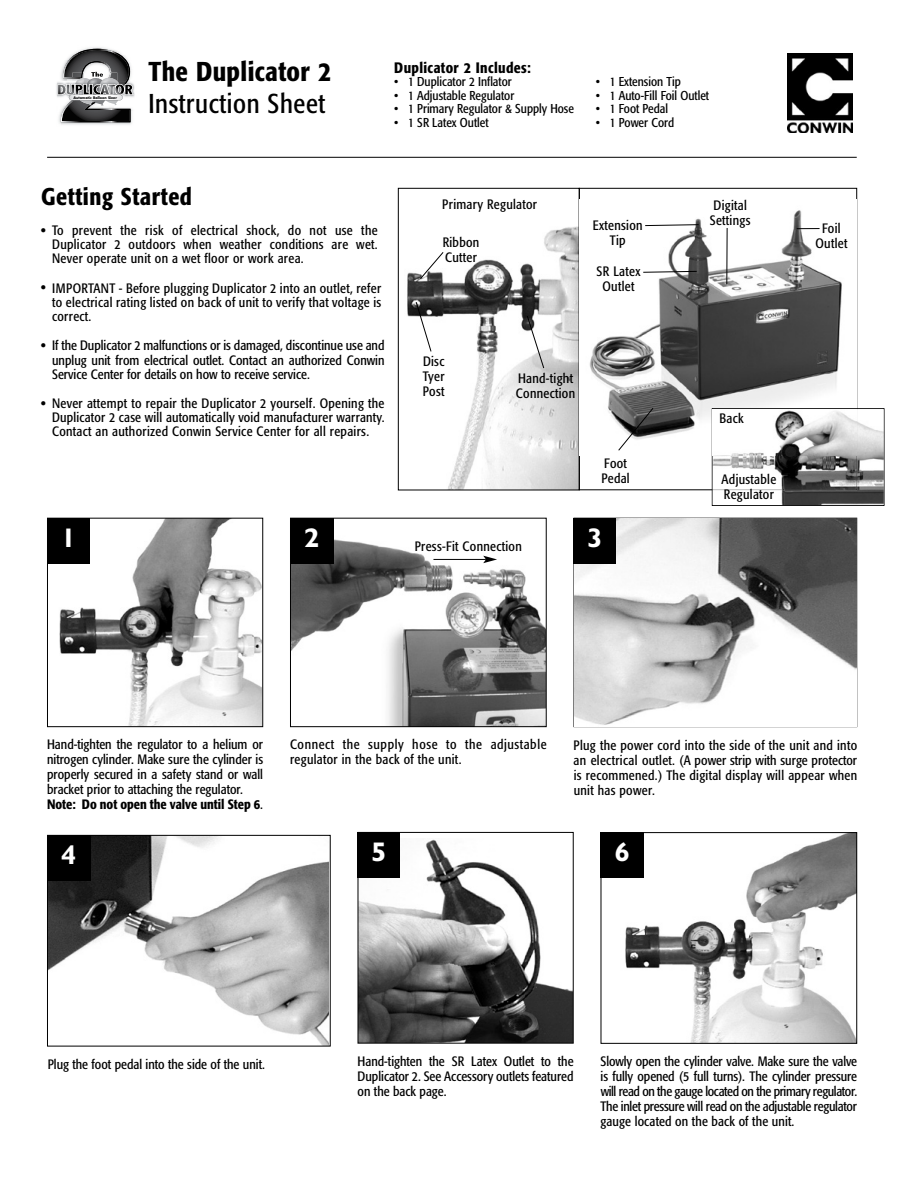
<style>
.page{position:relative;width:918px;height:1188px;background:#fff}
.page>*{position:absolute;margin:0;border:0;box-sizing:border-box;transform-origin:0 0}
.t1{font:condensed 27px "Formata";letter-spacing:.025em;color:#000}
.t2{font:500 condensed 27px "Formata";letter-spacing:.015em;color:#000}
.t3{font:700 27px "Humanist 521 BT";color:#fff}
.t4{font:500 condensed 24px "Formata";letter-spacing:.025em;color:#000}
.t5{font:500 condensed 15px "Formata";letter-spacing:.025em;color:#000}
.t6{font:condensed 13.5px/15px "Formata";letter-spacing:.02em;color:#000;text-align:justify}
.t7{font:condensed 13.5px/15px "Formata";color:#000}
.t8{font:condensed 13.5px/15px "Formata";letter-spacing:.04em;color:#000}
.t9{font:500 condensed 13.5px "Formata";color:#000}
.t10{font:condensed 12.75px "Formata";color:#000}
.t11{font:700 3.45px "Futura";color:#000}
.s1{font-weight:500}
</style>
<div class="page">
<img style="left:407px;top:226px;width:171px;height:262px">
<div style="left:398px;top:188px;width:182px;height:302px;border:1px solid #000"></div>
<img style="left:574px;top:519px;width:282px;height:206px">
<img style="left:360px;top:839px;width:212px;height:203px">
<div style="left:358px;top:832px;width:216px;height:212px;border:1px solid #000"></div>
<hr style="left:47px;top:157px;width:810px;height:1px;background:#000">
<svg style="left:56px;top:47px;width:78px;height:78px"></svg>
<img style="left:589px;top:210px;width:253px;height:245px">
<img style="left:59px;top:520px;width:202px;height:205px">
<div style="left:47px;top:518px;width:216px;height:209px;border:1px solid #000"></div>
<img style="left:49px;top:837px;width:280px;height:207px">
<div style="left:47px;top:835px;width:284px;height:211px;border:1px solid #000"></div>
<img style="left:292px;top:520px;width:253px;height:205px">
<div style="left:290px;top:518px;width:257px;height:209px;border:1px solid #000"></div>
<div style="left:47px;top:518px;width:43px;height:46px;background:#000"></div>
<div style="left:574px;top:518px;width:42px;height:46px;background:#000"></div>
<div style="left:290px;top:518px;width:43px;height:46px;background:#000"></div>
<div style="left:47px;top:835px;width:43px;height:46px;background:#000"></div>
<img style="left:625px;top:834px;width:230px;height:208px">
<div style="left:601px;top:832px;width:256px;height:212px;border:1px solid #000"></div>
<div style="left:358px;top:832px;width:42px;height:46px;background:#000"></div>
<div style="left:601px;top:832px;width:43px;height:46px;background:#000"></div>
<svg style="left:797px;top:228px;width:23px;height:1px"></svg>
<svg style="left:642px;top:271px;width:56px;height:2px"></svg>
<svg style="left:526px;top:315px;width:19px;height:54px"></svg>
<svg style="left:419px;top:251px;width:25px;height:29px"></svg>
<svg style="left:415px;top:301px;width:17px;height:51px"></svg>
<hr style="left:433px;top:559px;width:53px;height:1px;background:#000">
<svg style="left:483px;top:556px;width:14px;height:7px"></svg>
<hr style="left:726px;top:228px;width:2px;height:56px;background:#000">
<svg style="left:618px;top:407px;width:36px;height:44px"></svg>
<img style="left:787px;top:54px;width:66px;height:78px">
<div style="left:712px;top:408px;width:172px;height:98px;border:1px solid #000"></div>
<img style="left:713px;top:409px;width:171px;height:96px">
<img style="left:713px;top:409px;width:144px;height:81px">
<img style="left:713px;top:409px;width:143px;height:46px">
<svg style="left:644px;top:224px;width:55px;height:2px"></svg>
<p class="t11" style="left:73px;top:95px;width:45px">Automatic Balloon Sizer</p>
<h1 class="t2" style="left:148px;top:55px;width:184px">The Duplicator 2</h1>
<h1 class="t1" style="left:148px;top:88px;width:178px">Instruction Sheet</h1>
<p class="t5" style="left:394px;top:59px;width:138px">Duplicator 2 Includes:</p>
<p class="t10" style="left:394px;top:74px;width:119px">• 1 Duplicator 2 Inflator</p>
<p class="t10" style="left:394px;top:88px;width:122px">• 1 Adjustable Regulator</p>
<p class="t10" style="left:394px;top:101px;width:181px">• 1 Primary Regulator &amp; Supply Hose</p>
<p class="t10" style="left:394px;top:115px;width:96px">• 1 SR Latex Outlet</p>
<p class="t10" style="left:596px;top:74px;width:87px">• 1 Extension Tip</p>
<p class="t10" style="left:596px;top:88px;width:115px">• 1 Auto-Fill Foil Outlet</p>
<p class="t10" style="left:596px;top:101px;width:74px">• 1 Foot Pedal</p>
<p class="t10" style="left:596px;top:115px;width:80px">• 1 Power Cord</p>
<h2 class="t4" style="left:41px;top:182px;width:152px">Getting Started</h2>
<p class="t9" style="left:41px;top:222px;width:6px">•</p>
<p class="t6" style="left:52px;top:223px;width:327px;line-height:14.2px">To prevent the risk of electrical shock, do not use the Duplicator 2 outdoors when weather conditions are wet.<br>Never operate unit on a wet floor or work area.</p>
<p class="t6" style="left:52px;top:281px;width:331px;line-height:14.2px">IMPORTANT - Before plugging Duplicator 2 into an outlet, refer to electrical rating listed on back of unit to verify that voltage is correct.</p>
<p class="t6" style="left:52px;top:339px;width:334px;line-height:14.2px">If the Duplicator 2 malfunctions or is damaged, discontinue use and unplug unit from electrical outlet. Contact an authorized Conwin Service Center for details on how to receive service.</p>
<p class="t6" style="left:52px;top:396px;width:334px;line-height:14.2px">Never attempt to repair the Duplicator 2 yourself. Opening the Duplicator 2 case will automatically void manufacturer warranty.<br>Contact an authorized Conwin Service Center for all repairs.</p>
<p class="t9" style="left:41px;top:279px;width:6px">•</p>
<p class="t9" style="left:41px;top:337px;width:6px">•</p>
<p class="t9" style="left:41px;top:395px;width:6px">•</p>
<p class="t6" style="left:442px;top:197px;width:96px">Primary Regulator</p>
<p class="t6" style="left:443px;top:234px;width:38px">Ribbon<br>Cutter</p>
<p class="t6" style="left:593px;top:218px;width:51px;text-align:center">Extension<br>Tip</p>
<p class="t6" style="left:596px;top:264px;width:46px;text-align:center">SR Latex<br>Outlet</p>
<p class="t6" style="left:423px;top:354px;width:23px">Disc Tyer Post</p>
<p class="t6" style="left:516px;top:371px;width:61px">Hand-tight<br>Connection</p>
<p class="t6" style="left:601px;top:456px;width:30px">Foot<br>Pedal</p>
<p class="t6" style="left:710px;top:197px;width:42px">Digital<br>Settings</p>
<p class="t6" style="left:720px;top:411px;width:26px">Back</p>
<p class="t6" style="left:722px;top:472px;width:56px">Adjustable<br>Regulator</p>
<h1 class="t3" style="left:61px;top:521px;width:16px">1</h1>
<h1 class="t3" style="left:304px;top:521px;width:16px">2</h1>
<h1 class="t3" style="left:588px;top:521px;width:16px">3</h1>
<p class="t6" style="left:415px;top:539px;width:109px">Press-Fit Connection</p>
<p class="t6" style="left:815px;top:221px;width:33px;text-align:center">Foil<br>Outlet</p>
<p class="t7" style="left:47px;top:737px;width:218px">Hand-tighten the regulator to a helium or nitrogen cylinder. Make sure the cylinder is properly secured in a safety stand or wall bracket prior to attaching the regulator.<br><span class="s1">Note: Do not open the valve until Step 6</span>.</p>
<p class="t8" style="left:290px;top:737px;width:258px">Connect the supply hose to the adjustable regulator in the back of the unit.</p>
<p class="t6" style="left:574px;top:737px;width:285px">Plug the power cord into the side of the unit and into an electrical outlet. (A power strip with surge protector is recommened.) The digital display will appear when unit has power.</p>
<h1 class="t3" style="left:61px;top:838px;width:16px">4</h1>
<p class="t7" style="left:48px;top:1057px;width:219px">Plug the foot pedal into the side of the unit.</p>
<h1 class="t3" style="left:372px;top:835px;width:16px">5</h1>
<h1 class="t3" style="left:615px;top:835px;width:16px">6</h1>
<p class="t6" style="left:358px;top:1054px;width:218px">Hand-tighten the SR Latex Outlet to the Duplicator 2. See Accessory outlets featured on the back page.</p>
<p class="t6" style="left:601px;top:1054px;width:258px">Slowly open the cylinder valve. Make sure the valve is fully opened (5 full turns). The cylinder pressure will read on the gauge located on the primary regulator.<br>The inlet pressure will read on the adjustable regulator gauge located on the back of the unit.</p>
</div>
